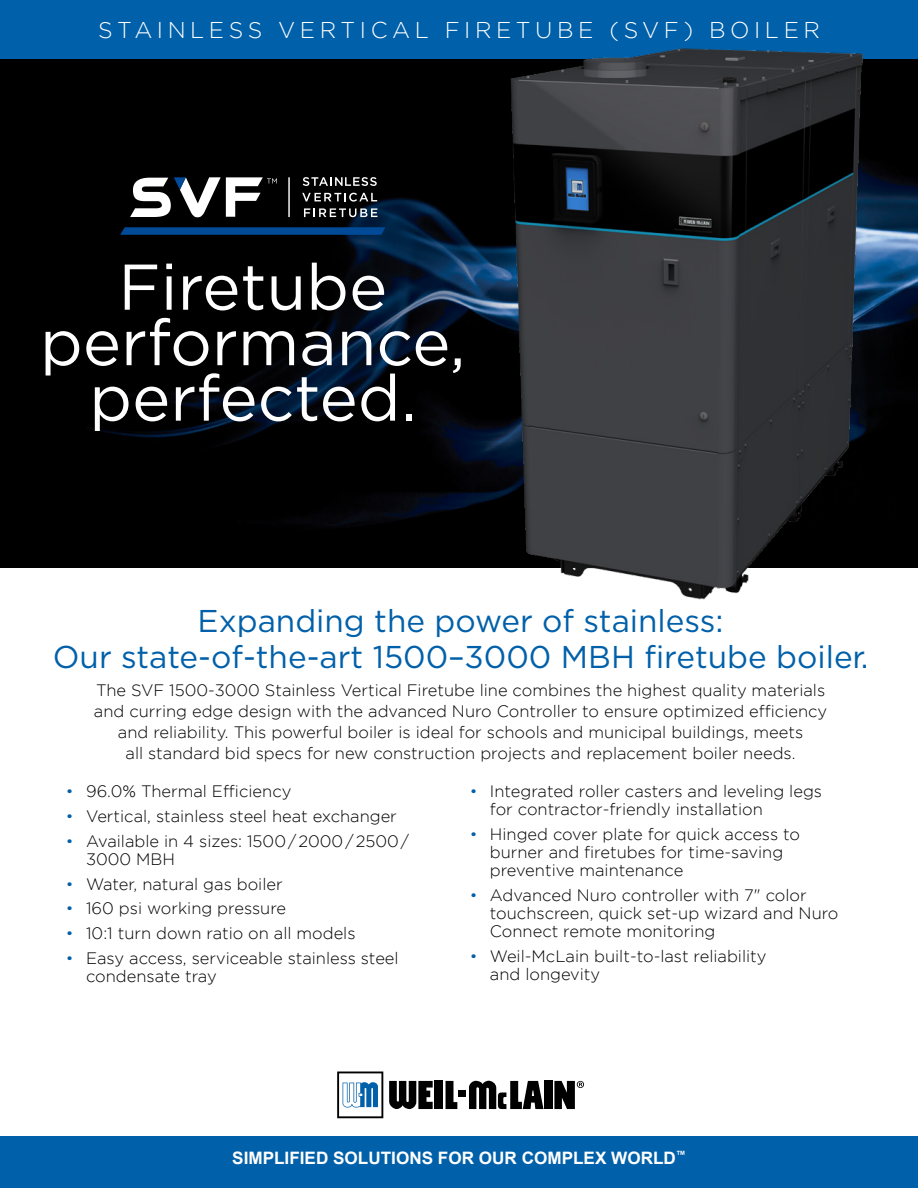
<style>
.page{position:relative;width:918px;height:1188px;background:#fff}
.page>*{position:absolute;margin:0;border:0;box-sizing:border-box;transform-origin:0 0}
.t1{font:64.5px/55.5px "Gotham";color:#fff;text-align:center}
.t2{font:31.5px/36px "Gotham";color:#0060a9;text-align:center}
.t3{font:300 22.8px "Gotham";letter-spacing:.2em;color:#fff}
.t4{font:700 17.1px "Arial";color:#fff}
.t5{font:300 16.5px/18px "Gotham";color:#000}
.s1{color:#0060a9}
</style>
<div class="page">
<img style="left:0;top:59px;width:918px;height:509px">
<svg style="left:337px;top:1072px;width:46px;height:46px"></svg>
<svg style="left:389px;top:1081px;width:44px;height:28px"></svg>
<div style="left:435px;top:1081px;width:8px;height:28px;background:#000"></div>
<div style="left:544px;top:1081px;width:8px;height:28px;background:#000"></div>
<div style="left:458px;top:1090px;width:8px;height:7px;background:#000"></div>
<svg style="left:446px;top:1081px;width:11px;height:28px"></svg>
<svg style="left:469px;top:1081px;width:75px;height:28px"></svg>
<svg style="left:554px;top:1081px;width:30px;height:28px"></svg>
<div style="left:0;top:0;width:918px;height:59px;background:#0060a9"></div>
<div style="left:0;top:1136px;width:918px;height:52px;background:#0060a9"></div>
<svg style="left:303px;top:177px;width:74px;height:9px"></svg>
<svg style="left:302px;top:193px;width:75px;height:9px"></svg>
<svg style="left:304px;top:208px;width:73px;height:9px"></svg>
<hr style="left:288px;top:177px;width:2px;height:40px;background:#fff">
<svg style="left:120px;top:227px;width:265px;height:8px;background:#00458d"></svg>
<svg style="left:130px;top:177px;width:147px;height:40px"></svg>
<img style="left:500px;top:48px;width:378px;height:552px">
<h3 class="t3" style="left:98px;top:18px;width:723px">STAINLESS VERTICAL FIRETUBE (SVF) BOILER</h3>
<h1 class="t1" style="left:40px;top:258px;width:427px">Firetube performance, perfected.</h1>
<h2 class="t2" style="left:53px;top:602px;width:817px">Expanding the power of stainless:<br>Our state-of-the-art 1500–3000 MBH firetube boiler.</h2>
<p class="t5" style="left:94px;top:679px;width:735px;line-height:21px;text-align:center">The SVF 1500-3000 Stainless Vertical Firetube line combines the highest quality materials and curring edge design with the advanced Nuro Controller to ensure optimized efficiency and reliability. This powerful boiler is ideal for schools and municipal buildings, meets<br>all standard bid specs for new construction projects and replacement boiler needs.</p>
<p class="t5" style="left:66px;top:782px;width:227px"><span class="s1">•</span> 96.0% Thermal Efficiency</p>
<p class="t5" style="left:66px;top:807px;width:333px"><span class="s1">•</span> Vertical, stainless steel heat exchanger</p>
<p class="t5" style="left:86px;top:832px;width:325px;text-indent:-20px"><span class="s1">•</span> Available in 4 sizes: 1500/2000/2500/<br>3000 MBH</p>
<p class="t5" style="left:66px;top:875px;width:218px"><span class="s1">•</span> Water, natural gas boiler</p>
<p class="t5" style="left:66px;top:899px;width:222px"><span class="s1">•</span> 160 psi working pressure</p>
<p class="t5" style="left:66px;top:924px;width:291px"><span class="s1">•</span> 10:1 turn down ratio on all models</p>
<p class="t5" style="left:86px;top:949px;width:314px;text-indent:-20px"><span class="s1">•</span> Easy access, serviceable stainless steel condensate tray</p>
<p class="t5" style="left:490px;top:782px;width:334px;text-indent:-20px"><span class="s1">•</span> Integrated roller casters and leveling legs for contractor-friendly installation</p>
<p class="t5" style="left:490px;top:825px;width:312px;text-indent:-20px"><span class="s1">•</span> Hinged cover plate for quick access to burner and firetubes for time-saving preventive maintenance</p>
<p class="t5" style="left:490px;top:886px;width:350px;text-indent:-20px"><span class="s1">•</span> Advanced Nuro controller with 7" color touchscreen, quick set-up wizard and Nuro<br>Connect remote monitoring</p>
<p class="t5" style="left:490px;top:947px;width:278px;text-indent:-20px"><span class="s1">•</span> Weil-McLain built-to-last reliability and longevity</p>
<p class="t4" style="left:232px;top:1146px;width:455px">SIMPLIFIED SOLUTIONS FOR OUR COMPLEX WORLD<sup>™</sup></p>
</div>
